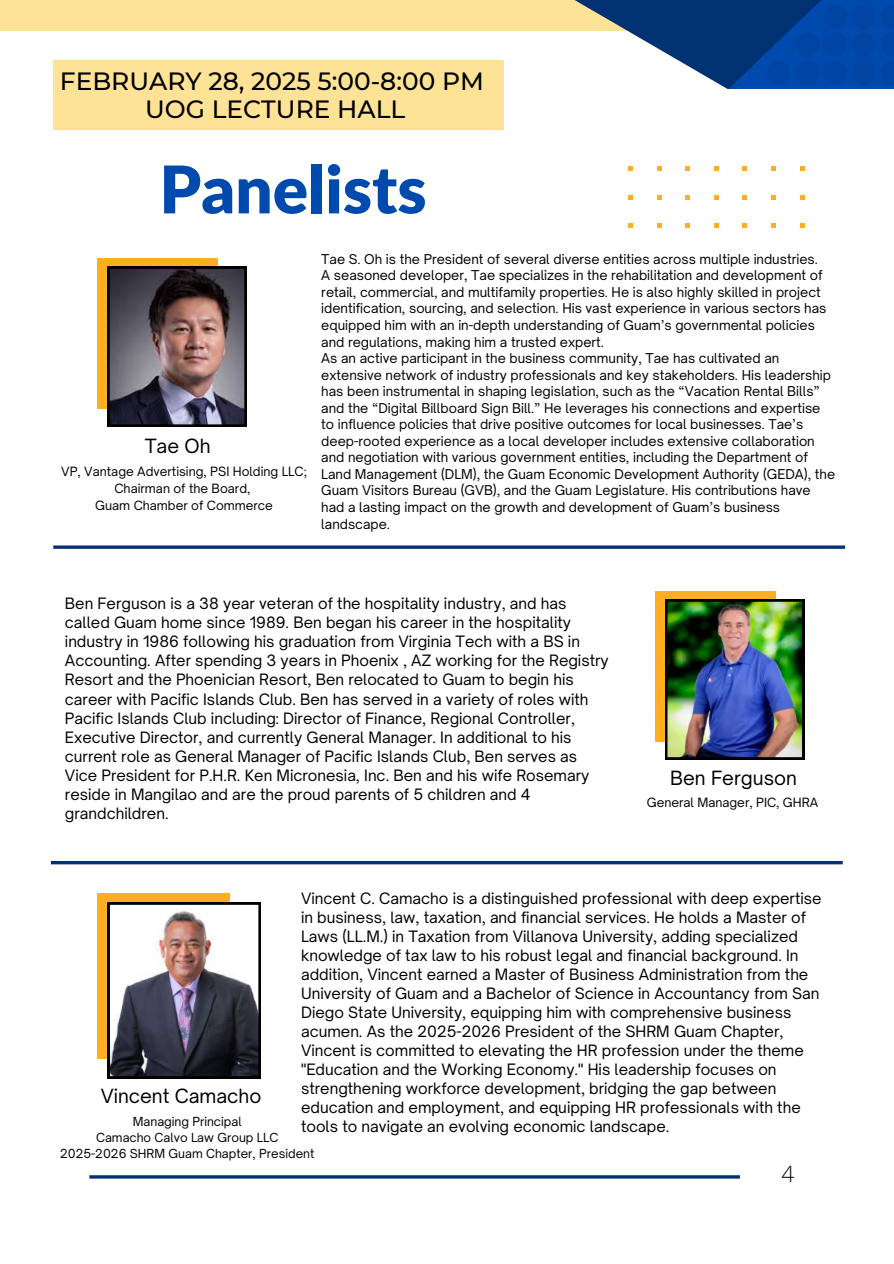
<style>
.page{position:relative;width:894px;height:1264px;background:#fff}
.page>*{position:absolute;margin:0;border:0;box-sizing:border-box;transform-origin:0 0}
.t1{font:900 65.7px "Lato";color:#004aad}
.t2{font:500 24.9px/28.2px "Montserrat";color:#000;text-align:center}
.t3{font:300 22.5px "Open Sans";color:#000}
.t4{font:18.75px "Open Sauce One";color:#000}
.t5{font:15px/19px "Open Sauce One";color:#000}
.t6{font:12.9px/16.5px "Open Sauce One";color:#000}
.t7{font:12.3px/17px "Open Sauce One";color:#000;text-align:center}
.t8{font:12px/15.9px "Open Sauce One";color:#000;text-align:center}
</style>
<div class="page">
<hr style="left:89px;top:1175px;width:650px;height:3px;background:#003172">
<div style="left:97px;top:258px;width:121px;height:151px;background:#ffad21"></div>
<div style="left:97px;top:893px;width:133px;height:165px;background:#ffad21"></div>
<img style="left:107px;top:267px;width:139px;height:159px">
<img style="left:108px;top:902px;width:152px;height:176px">
<svg style="left:628px;top:167px;width:4px;height:4px"></svg>
<svg style="left:628px;top:195px;width:4px;height:4px"></svg>
<svg style="left:628px;top:223px;width:4px;height:4px"></svg>
<svg style="left:657px;top:167px;width:4px;height:4px"></svg>
<svg style="left:657px;top:195px;width:4px;height:4px"></svg>
<svg style="left:657px;top:223px;width:4px;height:4px"></svg>
<svg style="left:685px;top:167px;width:4px;height:4px"></svg>
<svg style="left:685px;top:195px;width:4px;height:4px"></svg>
<svg style="left:685px;top:223px;width:4px;height:4px"></svg>
<svg style="left:714px;top:167px;width:4px;height:4px"></svg>
<svg style="left:714px;top:195px;width:4px;height:4px"></svg>
<svg style="left:714px;top:223px;width:4px;height:4px"></svg>
<svg style="left:742px;top:167px;width:4px;height:4px"></svg>
<svg style="left:742px;top:195px;width:4px;height:4px"></svg>
<svg style="left:742px;top:223px;width:4px;height:4px"></svg>
<svg style="left:771px;top:167px;width:4px;height:4px"></svg>
<svg style="left:771px;top:195px;width:4px;height:4px"></svg>
<svg style="left:771px;top:223px;width:4px;height:4px"></svg>
<svg style="left:800px;top:167px;width:3px;height:4px"></svg>
<svg style="left:800px;top:195px;width:3px;height:4px"></svg>
<svg style="left:800px;top:223px;width:3px;height:4px"></svg>
<div style="left:0;top:0;width:700px;height:31px;background:#fee296"></div>
<svg style="left:503px;top:0;width:225px;height:89px"></svg>
<svg style="left:728px;top:0;width:165px;height:89px;background:#003985"></svg>
<svg style="left:767px;top:0;width:126px;height:84px;background:#0044a0"></svg>
<div style="left:53px;top:60px;width:450px;height:70px;background:#fee296"></div>
<div style="left:655px;top:591px;width:120px;height:150px;background:#ffad21"></div>
<img style="left:665px;top:599px;width:139px;height:160px">
<hr style="left:51px;top:861px;width:791px;height:3px;background:#003172">
<svg style="left:53px;top:545px;width:791px;height:4px;background:#275087"></svg>
<h2 class="t2" style="left:60px;top:67px;width:425px">FEBRUARY 28, 2025 5:00-8:00 PM<br>UOG LECTURE HALL</h2>
<h1 class="t1" style="left:159px;top:148px;width:268px">Panelists</h1>
<p class="t4" style="left:145px;top:434px;width:67px">Tae Oh</p>
<p class="t7" style="left:61px;top:463px;width:247px">VP, Vantage Advertising, PSI Holding LLC;<br>Chairman of the Board,<br>Guam Chamber of Commerce</p>
<p class="t6" style="left:321px;top:250px;width:515px">Tae S. Oh is the President of several diverse entities across multiple industries.<br>A seasoned developer, Tae specializes in the rehabilitation and development of retail, commercial, and multifamily properties. He is also highly skilled in project identification, sourcing, and selection. His vast experience in various sectors has equipped him with an in-depth understanding of Guam’s governmental policies and regulations, making him a trusted expert.<br>As an active participant in the business community, Tae has cultivated an extensive network of industry professionals and key stakeholders. His leadership has been instrumental in shaping legislation, such as the “Vacation Rental Bills” and the “Digital Billboard Sign Bill.” He leverages his connections and expertise to influence policies that drive positive outcomes for local businesses. Tae’s deep-rooted experience as a local developer includes extensive collaboration and negotiation with various government entities, including the Department of Land Management (DLM), the Guam Economic Development Authority (GEDA), the Guam Visitors Bureau (GVB), and the Guam Legislature. His contributions have had a lasting impact on the growth and development of Guam’s business landscape.</p>
<p class="t5" style="left:65px;top:593px;width:545px">Ben Ferguson is a 38 year veteran of the hospitality industry, and has called Guam home since 1989. Ben began his career in the hospitality industry in 1986 following his graduation from Virginia Tech with a BS in Accounting. After spending 3 years in Phoenix , AZ working for the Registry Resort and the Phoenician Resort, Ben relocated to Guam to begin his career with Pacific Islands Club. Ben has served in a variety of roles with Pacific Islands Club including: Director of Finance, Regional Controller, Executive Director, and currently General Manager. In additional to his current role as General Manager of Pacific Islands Club, Ben serves as Vice President for P.H.R. Ken Micronesia, Inc. Ben and his wife Rosemary reside in Mangilao and are the proud parents of 5 children and 4 grandchildren.</p>
<p class="t4" style="left:670px;top:766px;width:128px">Ben Ferguson</p>
<p class="t7" style="left:646px;top:794px;width:173px">General Manager, PIC, GHRA</p>
<p class="t5" style="left:301px;top:888px;width:522px">Vincent C. Camacho is a distinguished professional with deep expertise in business, law, taxation, and financial services. He holds a Master of Laws (LL.M.) in Taxation from Villanova University, adding specialized knowledge of tax law to his robust legal and financial background. In addition, Vincent earned a Master of Business Administration from the University of Guam and a Bachelor of Science in Accountancy from San Diego State University, equipping him with comprehensive business acumen. As the 2025-2026 President of the SHRM Guam Chapter, Vincent is committed to elevating the HR profession under the theme "Education and the Working Economy." His leadership focuses on strengthening workforce development, bridging the gap between education and employment, and equipping HR professionals with the tools to navigate an evolving economic landscape.</p>
<p class="t4" style="left:101px;top:1084px;width:162px">Vincent Camacho</p>
<p class="t8" style="left:60px;top:1113px;width:256px">Managing Principal<br>Camacho Calvo Law Group LLC<br>2025-2026 SHRM Guam Chapter, President</p>
<h3 class="t3" style="left:781px;top:1157px;width:14px">4</h3>
</div>
